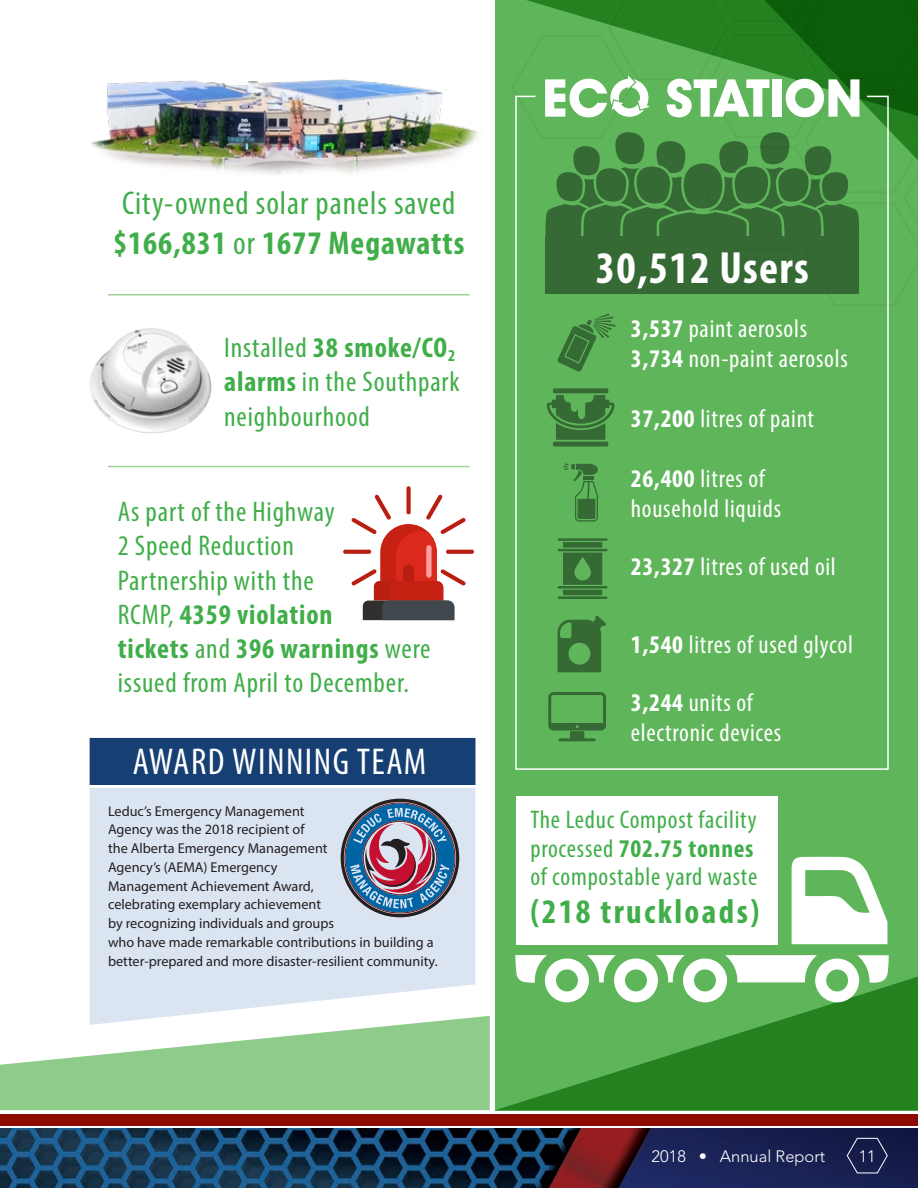
<style>
.page{position:relative;width:918px;height:1188px;background:#fff}
.page>*{position:absolute;margin:0;border:0;box-sizing:border-box;transform-origin:0 0}
.call_out{font:700 condensed 45.3px "Myriad Pro";letter-spacing:.03em;color:#fff}
.call_out-2{font:condensed 37.5px "Myriad Pro";letter-spacing:.04em;color:#fff}
.call_out-3{font:700 condensed 34.5px "Myriad Pro";letter-spacing:.07em;color:#40ae49}
.call_out-4{font:condensed 33px/39.6px "Myriad Pro";letter-spacing:.03em;color:#40ae49}
.call_out-5{font:condensed 28.5px/34.2px "Myriad Pro";letter-spacing:.03em;color:#40ae49}
.call_out-6{font:condensed 25.5px "Myriad Pro";letter-spacing:.03em;color:#fff}
.call_out-7{font:condensed 25.5px/28.5px "Myriad Pro";letter-spacing:.03em;color:#40ae49}
.t1{font:300 16.5px "Avenir LT Std";color:#fff}
.body{font:14.25px/18.8px "Myriad Pro";color:#231f20}
.s1{font-weight:700}
</style>
<div class="page">
<div style="left:495px;top:0;width:423px;height:1110px;background:#5fb65a"></div>
<svg style="left:0;top:1016px;width:490px;height:94px;fill:#8fcc8b"></svg>
<svg style="left:496px;top:976px;width:422px;height:134px;fill:#23811f"></svg>
<svg style="left:512px;top:0;width:406px;height:305px"></svg>
<svg style="left:514px;top:95px;width:376px;height:675px"></svg>
<svg style="left:557px;top:313px;width:59px;height:59px"></svg>
<svg style="left:547px;top:395px;width:68px;height:45px"></svg>
<div style="left:553px;top:388px;width:55px;height:5px;background:#366a35"></div>
<div style="left:553px;top:442px;width:55px;height:5px;background:#366a35"></div>
<svg style="left:563px;top:463px;width:35px;height:59px"></svg>
<hr style="left:558px;top:538px;width:50px;height:3px;background:#939598">
<hr style="left:558px;top:549px;width:50px;height:2px;background:#939598">
<hr style="left:558px;top:586px;width:50px;height:3px;background:#939598">
<div style="left:563px;top:542px;width:39px;height:6px;background:#366a35"></div>
<div style="left:563px;top:590px;width:39px;height:5px;background:#366a35"></div>
<hr style="left:558px;top:596px;width:50px;height:3px;background:#939598">
<svg style="left:563px;top:553px;width:39px;height:32px"></svg>
<svg style="left:558px;top:616px;width:48px;height:56px"></svg>
<hr style="left:559px;top:738px;width:37px;height:3px;background:#939598">
<svg style="left:548px;top:692px;width:58px;height:39px"></svg>
<div style="left:517px;top:796px;width:261px;height:148px;background:#fff"></div>
<svg style="left:792px;top:857px;width:95px;height:87px"></svg>
<svg style="left:515px;top:955px;width:374px;height:47px"></svg>
<img style="left:91px;top:79px;width:388px;height:96px">
<hr style="left:108px;top:294px;width:362px;height:2px;background:#a3cf9a">
<hr style="left:108px;top:466px;width:362px;height:1px;background:#a3cf9a">
<img style="left:90px;top:328px;width:122px;height:106px">
<svg style="left:343px;top:486px;width:131px;height:134px"></svg>
<svg style="left:90px;top:788px;width:385px;height:237px;background:#dee7f2"></svg>
<svg style="left:341px;top:799px;width:118px;height:118px;background:#8088a3"></svg>
<div style="left:90px;top:738px;width:385px;height:47px;background:#163f73"></div>
<div style="left:0;top:1114px;width:918px;height:12px;background:#8b0a02"></div>
<img style="left:0;top:1128px;width:918px;height:60px">
<svg style="left:846px;top:1137px;width:42px;height:37px;background:#272d57"></svg>
<p class="call_out-4" style="left:113px;top:183px;width:353px">City-owned solar panels saved <span class="s1">$166,831</span> or <span class="s1">1677 Megawatts</span></p>
<p class="call_out-5" style="left:224px;top:330px;width:237px">Installed <span class="s1">38 smoke/CO</span><sub>2 </sub><span class="s1">alarms</span> in the Southpark neighbourhood</p>
<p class="call_out-5" style="left:118px;top:494px;width:314px">As part of the Highway<br>2 Speed Reduction<br>Partnership with the<br>RCMP, <span class="s1">4359 violation<br>tickets</span> and <span class="s1">396 warnings</span> were issued from April to December.</p>
<p class="call_out-2" style="left:133px;top:739px;width:295px">AWARD WINNING TEAM</p>
<p class="body" style="left:108px;top:801px;width:331px">Leduc’s Emergency Management<br>Agency was the 2018 recipient of<br>the Alberta Emergency Management<br>Agency’s (AEMA) Emergency<br>Management Achievement Award,<br>celebrating exemplary achievement<br>by recognizing individuals and groups<br>who have made remarkable contributions in building a better-prepared and more disaster-resilient community.</p>
<p class="call_out" style="left:596px;top:240px;width:215px">30,512 Users</p>
<p class="call_out-6" style="left:631px;top:313px;width:178px"><span class="s1">3,537</span> paint aerosols</p>
<p class="call_out-6" style="left:631px;top:343px;width:219px"><span class="s1">3,734</span> non-paint aerosols</p>
<p class="call_out-6" style="left:631px;top:403px;width:185px"><span class="s1">37,200</span> litres of paint</p>
<p class="call_out-6" style="left:631px;top:463px;width:135px"><span class="s1">26,400</span> litres of</p>
<p class="call_out-6" style="left:631px;top:493px;width:152px">household liquids</p>
<p class="call_out-6" style="left:631px;top:551px;width:207px"><span class="s1">23,327</span> litres of used oil</p>
<p class="call_out-6" style="left:631px;top:629px;width:224px"><span class="s1">1,540</span> litres of used glycol</p>
<p class="call_out-6" style="left:631px;top:687px;width:123px"><span class="s1">3,244</span> units of</p>
<p class="call_out-6" style="left:631px;top:717px;width:152px">electronic devices</p>
<p class="call_out-7" style="left:530px;top:805px;width:228px">The Leduc Compost facility processed <span class="s1">702.75 tonnes </span>of compostable yard waste</p>
<p class="call_out-3" style="left:530px;top:890px;width:230px">(218 truckloads)</p>
<p class="t1" style="left:652px;top:1146px;width:175px">2018 • Annual Report</p>
<p class="t1" style="left:859px;top:1146px;width:19px">11</p>
</div>
